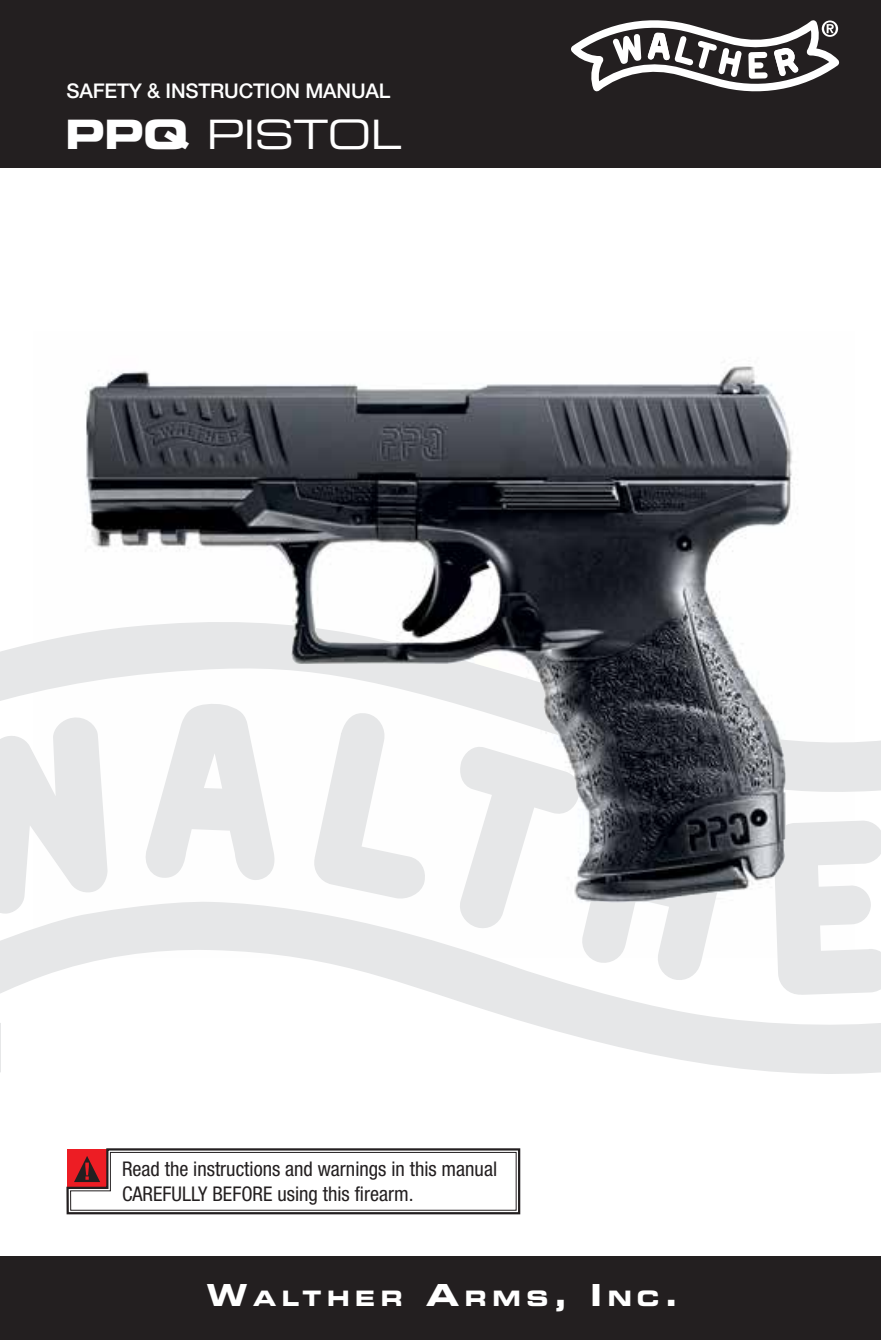
<style>
.page{position:relative;width:881px;height:1340px;background:#fff}
.page>*{position:absolute;margin:0;border:0;box-sizing:border-box;transform-origin:0 0}
.t1{font:40.5px "Eurostile LT Std Ex 2";letter-spacing:-.025em;color:#fff}
.t2{font:21.15px "Eurostile LT Std Bold Ex 2";letter-spacing:.265em;color:#fff}
.t3{font:condensed 20.25px/24.8px "Helvetica Neue LT Pro";color:#231f20}
.t4{font:500 20.25px "Helvetica Neue LT Pro";letter-spacing:-.01em;color:#fff}
.s1{font-family:"Eurostile LT Std Bold Ex 2"}
.s2{font-size:30.38px}
</style>
<div class="page">
<svg style="left:521px;top:741px;width:359px;height:333px;fill:#e6e7e8"></svg>
<svg style="left:773px;top:820px;width:107px;height:175px"></svg>
<svg style="left:521px;top:957px;width:211px;height:25px"></svg>
<svg style="left:0;top:643px;width:65px;height:429px"></svg>
<div style="left:0;top:0;width:880px;height:167px;background:#231f20"></div>
<div style="left:0;top:1256px;width:880px;height:83px;background:#231f20"></div>
<svg style="left:571px;top:20px;width:267px;height:72px"></svg>
<svg style="left:65px;top:957px;width:456px;height:258px"></svg>
<svg style="left:69px;top:1150px;width:449px;height:62px"></svg>
<img style="left:34px;top:366px;width:820px;height:591px">
<img style="left:86px;top:367px;width:697px;height:533px">
<p class="t4" style="left:66px;top:79px;width:325px">SAFETY &amp; INSTRUCTION MANUAL</p>
<h1 class="t1" style="left:65px;top:107px;width:337px"><span class="s1">PPQ</span> PISTOL</h1>
<p class="t3" style="left:122px;top:1156px;width:376px">Read the instructions and warnings in this manual<br>CAREFULLY BEFORE using this firearm.</p>
<p class="t2" style="left:207px;top:1283px;width:473px"><span class="s2">W</span>ALTHER <span class="s2">A</span>RMS<span class="s2">, I</span>NC<span class="s2">.</span></p>
</div>
